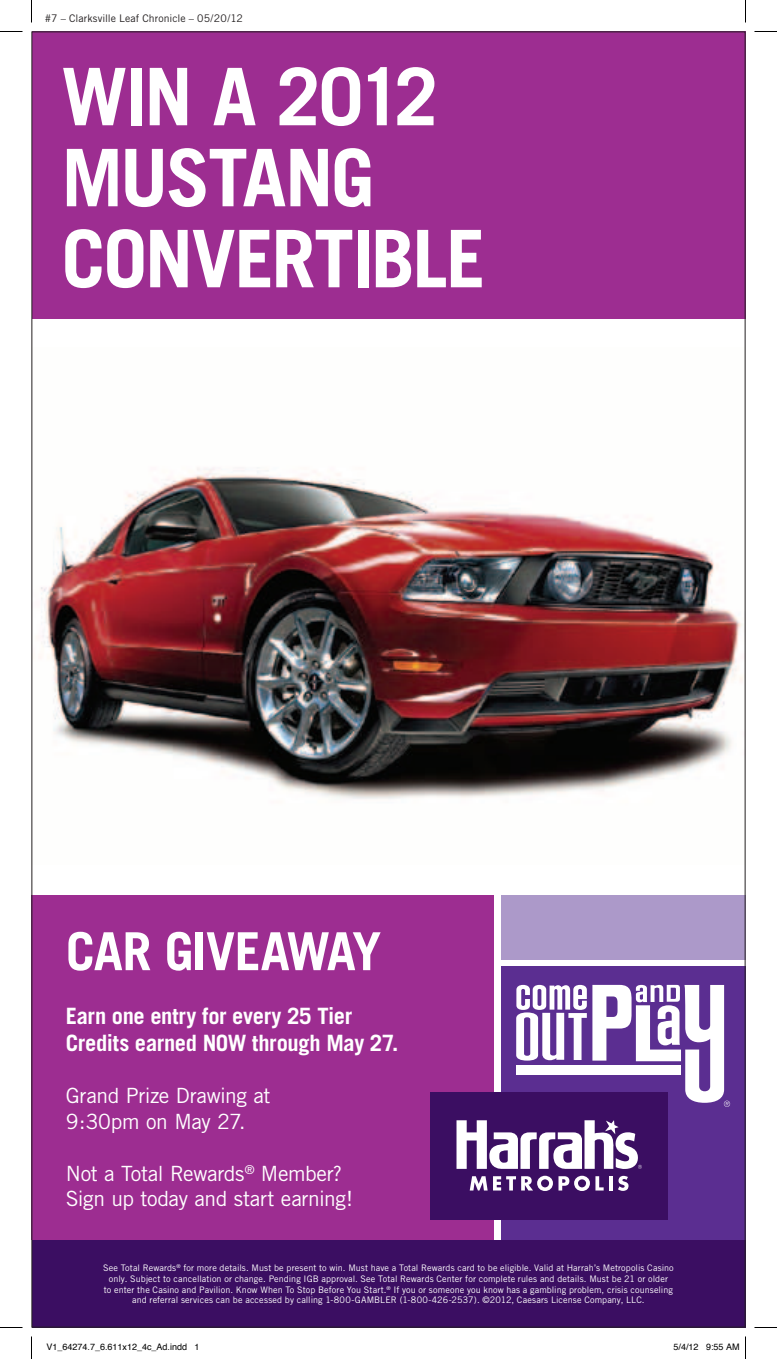
<style>
.page{position:relative;width:777px;height:1359px;background:#fff}
.page>*{position:absolute;margin:0;border:0;box-sizing:border-box;transform-origin:0 0}
.t1{font:700 79.5px/81px "Trade Gothic";letter-spacing:-.03em;color:#fff}
.t2{font:700 52.5px "Trade Gothic";color:#fff}
.t3{font:700 22.5px/27px "Trade Gothic";letter-spacing:-.015em;color:#fff}
.t4{font:21px/25.2px "Trade Gothic";letter-spacing:-.02em;color:#fff}
.t5{font:10.5px "Trade Gothic";letter-spacing:.005em;color:#231f20}
.t6{font:9px/10.8px "Trade Gothic";letter-spacing:.01em;color:#fff;text-align:center}
.t7{font:9px "Helvetica";color:#000}
</style>
<div class="page">
<img style="left:41px;top:467px;width:702px;height:332px">
<div style="left:32px;top:1240px;width:713px;height:87px;background:#3b0e62"></div>
<div style="left:501px;top:967px;width:244px;height:273px;background:#5b2e91"></div>
<div style="left:31px;top:895px;width:463px;height:345px;background:#9d2d91"></div>
<div style="left:32px;top:31px;width:713px;height:288px;background:#9d2d91"></div>
<div style="left:501px;top:895px;width:244px;height:65px;background:#ac99c9"></div>
<div style="left:431px;top:1092px;width:237px;height:127px;background:#3b0e62"></div>
<svg style="left:457px;top:1120px;width:185px;height:49px"></svg>
<svg style="left:470px;top:1176px;width:134px;height:15px"></svg>
<hr style="left:609px;top:1176px;width:3px;height:15px;background:#fff">
<svg style="left:618px;top:1176px;width:11px;height:15px"></svg>
<svg style="left:516px;top:985px;width:214px;height:122px"></svg>
<svg style="left:0;top:31px;width:22px;height:1px"></svg>
<svg style="left:754px;top:31px;width:23px;height:1px"></svg>
<svg style="left:0;top:1327px;width:22px;height:1px"></svg>
<svg style="left:754px;top:1327px;width:23px;height:1px"></svg>
<svg style="left:31px;top:0;width:1px;height:22px"></svg>
<svg style="left:31px;top:1336px;width:1px;height:23px"></svg>
<svg style="left:745px;top:0;width:1px;height:22px"></svg>
<svg style="left:745px;top:1336px;width:1px;height:23px"></svg>
<p class="t5" style="left:45px;top:12px;width:199px">#7 – Clarksville Leaf Chronicle – 05/20/12</p>
<h1 class="t1" style="left:61px;top:55px;width:426px">WIN A 2012<br>MUSTANG<br>CONVERTIBLE</h1>
<h2 class="t2" style="left:66px;top:919px;width:154px">Car Giveawa</h2>
<h2 class="t2" style="left:352px;top:919px;width:31px">y</h2>
<h3 class="t3" style="left:66px;top:1002px;width:334px">Earn one entry for every 25 Tier<br>Credits earned NOW through May 27.</h3>
<h3 class="t4" style="left:66px;top:1083px;width:206px">Grand Prize Drawing at<br>9:30pm on May 27.</h3>
<h3 class="t4" style="left:66px;top:1160px;width:289px">Not a Total Rewards<sup>®</sup> Member?<br>Sign up today and start earning!</h3>
<p class="t6" style="left:103px;top:1262px;width:572px">See Total Rewards<sup>®</sup> for more details. Must be present to win. Must have a Total Rewards card to be eligible. Valid at Harrah’s Metropolis Casino only. Subject to cancellation or change. Pending IGB approval. See Total Rewards Center for complete rules and details. Must be 21 or older<br>to enter the Casino and Pavilion. Know When To Stop Before You Start.<sup>®</sup> If you or someone you know has a gambling problem, crisis counseling and referral services can be accessed by calling 1-800-GAMBLER (1-800-426-2537). ©2012, Caesars License Company, LLC.</p>
<p class="t7" style="left:46px;top:1340px;width:155px">V1_64274.7_6.611x12_4c_Ad.indd 1</p>
<p class="t7" style="left:673px;top:1340px;width:68px">5/4/12 9:55 AM</p>
</div>
